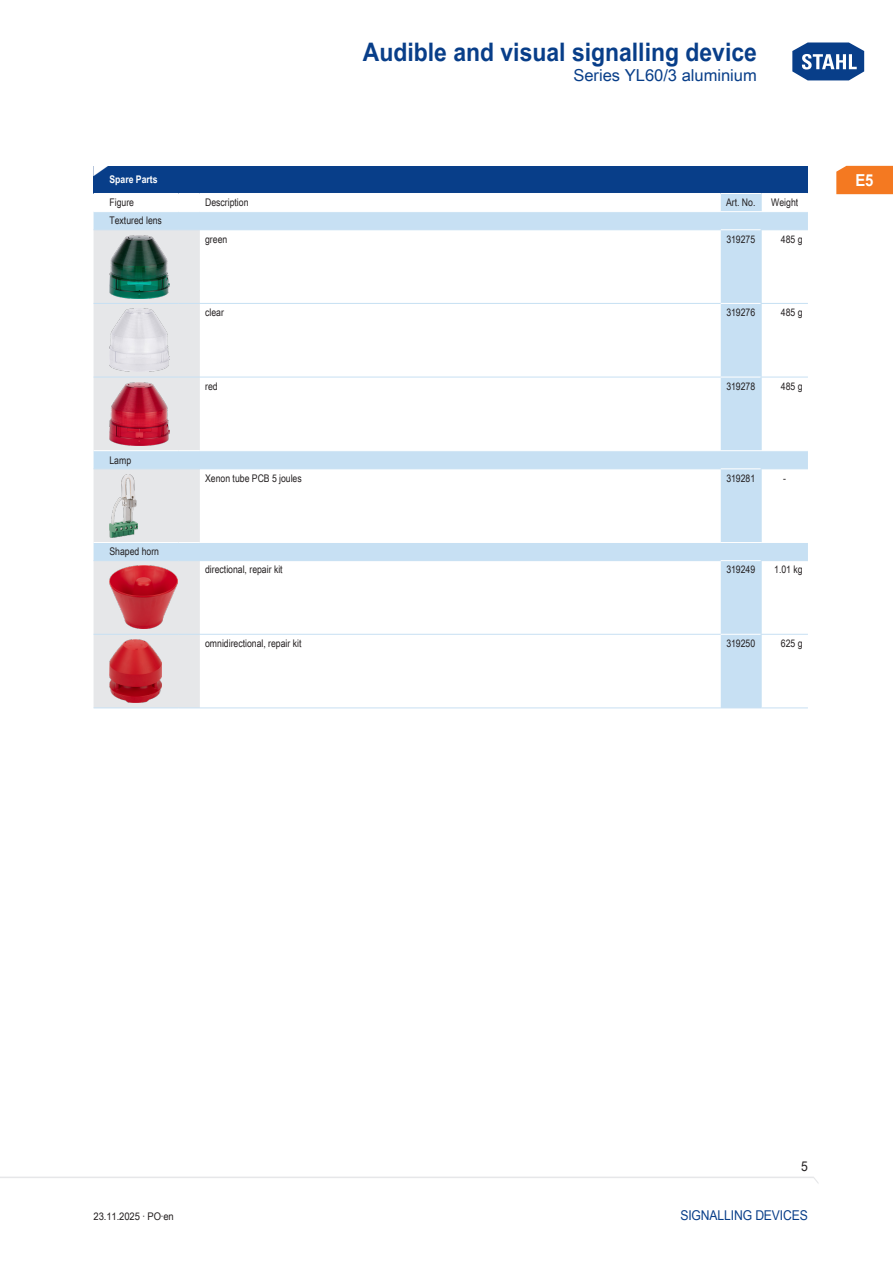
<style>
.page{position:relative;width:893px;height:1263px;background:#fff}
.page>*{position:absolute;margin:0;border:0;box-sizing:border-box;transform-origin:0 0}
.t1{font:700 25.5px "Arial Unicode MS";color:#083e89;scale:.9 1}
.TabHeader1stColumn{font:700 24px "Arial Unicode MS";color:#fff;scale:1.45 1}
.t2{font:16.5px "Arial Unicode MS";color:#083e89}
.t3{font:700 16.5px "Arial Unicode MS";color:#fff;scale:.9 1}
.t4{font:13.5px "Arial Unicode MS";letter-spacing:-.01em;color:#083e89;scale:.9 1}
.t5{font:13.5px "Arial Unicode MS";color:#231f20;scale:.9 1}
.TabBodyLeft{font:10.5px "Arial Unicode MS";color:#231f20;scale:.83 1}
.TabBodyCenter{font:10.5px "Arial Unicode MS";color:#231f20;scale:.83 1}
.TabBody1stColumnTitles{font:10.5px "Arial Unicode MS";color:#231f20;scale:.83 1}
.TabBodyRight{font:10.5px "Arial Unicode MS";color:#231f20;scale:.83 1}
.TabBodyLeft-2{font:10.5px "Arial Unicode MS";color:#231f20;scale:.9 1}
.TabHeader1stColumn-2{font:700 10.5px "Arial Unicode MS";color:#fff;scale:.83 1}
.TabBody1stColumn{font:10.5px "Arial Unicode MS";color:#231f20;scale:.83 1}
</style>
<div class="page">
<svg style="left:792px;top:42px;width:73px;height:39px"></svg>
<svg style="left:0;top:1176px;width:818px;height:7px"></svg>
<div style="left:836px;top:166px;width:57px;height:28px;background:#f47921"></div>
<div style="left:94px;top:166px;width:714px;height:27px;background:#083e89"></div>
<svg style="left:94px;top:194px;width:714px;height:513px"></svg>
<svg style="left:94px;top:230px;width:106px;height:477px;background:#e1e5e9"></svg>
<svg style="left:761px;top:194px;width:1px;height:17px"></svg>
<hr style="left:94px;top:211px;width:85px;height:1px;background:#fff">
<svg style="left:179px;top:211px;width:21px;height:1px"></svg>
<hr style="left:200px;top:211px;width:521px;height:1px;background:#fff">
<hr style="left:721px;top:211px;width:40px;height:1px;background:#fff">
<hr style="left:761px;top:211px;width:47px;height:1px;background:#fff">
<hr style="left:94px;top:229px;width:85px;height:1px;background:#c7e0f3">
<svg style="left:179px;top:229px;width:21px;height:1px"></svg>
<hr style="left:200px;top:229px;width:521px;height:1px;background:#c7e0f3">
<hr style="left:721px;top:229px;width:40px;height:1px;background:#fff">
<hr style="left:761px;top:229px;width:47px;height:1px;background:#c7e0f3">
<hr style="left:761px;top:230px;width:1px;height:73px;background:#c7e0f3">
<hr style="left:94px;top:303px;width:85px;height:1px;background:#c7e0f3">
<svg style="left:179px;top:303px;width:21px;height:1px"></svg>
<hr style="left:200px;top:303px;width:521px;height:1px;background:#c7e0f3">
<hr style="left:721px;top:303px;width:40px;height:1px;background:#fff">
<hr style="left:761px;top:303px;width:47px;height:1px;background:#c7e0f3">
<hr style="left:761px;top:304px;width:1px;height:73px;background:#c7e0f3">
<hr style="left:94px;top:377px;width:85px;height:1px;background:#c7e0f3">
<svg style="left:179px;top:377px;width:21px;height:1px"></svg>
<hr style="left:200px;top:377px;width:521px;height:1px;background:#c7e0f3">
<hr style="left:721px;top:377px;width:40px;height:1px;background:#fff">
<hr style="left:761px;top:377px;width:47px;height:1px;background:#c7e0f3">
<hr style="left:761px;top:377px;width:1px;height:73px;background:#c7e0f3">
<hr style="left:94px;top:450px;width:85px;height:1px;background:#fff">
<svg style="left:179px;top:450px;width:21px;height:1px"></svg>
<hr style="left:200px;top:450px;width:521px;height:1px;background:#fff">
<hr style="left:721px;top:450px;width:40px;height:1px;background:#fff">
<hr style="left:761px;top:450px;width:47px;height:1px;background:#fff">
<hr style="left:94px;top:468px;width:85px;height:1px;background:#c7e0f3">
<svg style="left:179px;top:468px;width:21px;height:1px"></svg>
<hr style="left:200px;top:468px;width:521px;height:1px;background:#c7e0f3">
<hr style="left:721px;top:468px;width:40px;height:1px;background:#fff">
<hr style="left:761px;top:468px;width:47px;height:1px;background:#c7e0f3">
<hr style="left:761px;top:469px;width:1px;height:73px;background:#c7e0f3">
<hr style="left:94px;top:542px;width:85px;height:1px;background:#fff">
<svg style="left:179px;top:542px;width:21px;height:1px"></svg>
<hr style="left:200px;top:542px;width:521px;height:1px;background:#fff">
<hr style="left:721px;top:542px;width:40px;height:1px;background:#fff">
<hr style="left:761px;top:542px;width:47px;height:1px;background:#fff">
<hr style="left:94px;top:560px;width:85px;height:1px;background:#c7e0f3">
<svg style="left:179px;top:560px;width:21px;height:1px"></svg>
<hr style="left:200px;top:560px;width:521px;height:1px;background:#c7e0f3">
<hr style="left:721px;top:560px;width:40px;height:1px;background:#fff">
<hr style="left:761px;top:560px;width:47px;height:1px;background:#c7e0f3">
<hr style="left:761px;top:561px;width:1px;height:73px;background:#c7e0f3">
<hr style="left:94px;top:634px;width:85px;height:1px;background:#c7e0f3">
<hr style="left:94px;top:707px;width:85px;height:1px;background:#c7e0f3">
<svg style="left:179px;top:634px;width:21px;height:1px"></svg>
<svg style="left:179px;top:707px;width:21px;height:1px"></svg>
<hr style="left:200px;top:634px;width:521px;height:1px;background:#c7e0f3">
<hr style="left:200px;top:707px;width:521px;height:1px;background:#c7e0f3">
<hr style="left:721px;top:634px;width:40px;height:1px;background:#fff">
<hr style="left:721px;top:707px;width:40px;height:1px;background:#c7e0f3">
<hr style="left:761px;top:634px;width:47px;height:1px;background:#c7e0f3">
<hr style="left:761px;top:707px;width:47px;height:1px;background:#c7e0f3">
<hr style="left:761px;top:635px;width:1px;height:72px;background:#c7e0f3">
<img style="left:109px;top:235px;width:60px;height:63px">
<img style="left:109px;top:309px;width:61px;height:63px">
<img style="left:109px;top:382px;width:60px;height:63px">
<img style="left:109px;top:474px;width:29px;height:63px">
<img style="left:109px;top:566px;width:68px;height:63px">
<img style="left:109px;top:640px;width:53px;height:63px">
<h1 class="t1" style="left:363px;top:33px;width:439px">Audible and visual signalling device</h1>
<h3 class="t2" style="left:573px;top:63px;width:185px">Series YL60/3 aluminium</h3>
<p class="TabHeader1stColumn" style="left:90px;top:154px;width:16px">◤</p>
<p class="TabHeader1stColumn-2" style="left:109px;top:172px;width:60px">Spare Parts</p>
<p class="TabBody1stColumn" style="left:109px;top:195px;width:31px">Figure</p>
<p class="TabBodyLeft" style="left:205px;top:195px;width:54px">Description</p>
<p class="TabBodyCenter" style="left:726px;top:195px;width:37px">Art. No.</p>
<p class="TabBodyCenter" style="left:771px;top:195px;width:34px">Weight</p>
<p class="TabBody1stColumnTitles" style="left:109px;top:213px;width:65px">Textured lens</p>
<p class="TabBodyLeft" style="left:205px;top:231px;width:28px">green</p>
<p class="TabBodyCenter" style="left:726px;top:231px;width:36px">319275</p>
<p class="TabBodyRight" style="left:781px;top:231px;width:28px">485 g</p>
<p class="TabBodyLeft" style="left:205px;top:305px;width:24px">clear</p>
<p class="TabBodyCenter" style="left:726px;top:305px;width:36px">319276</p>
<p class="TabBodyRight" style="left:781px;top:305px;width:28px">485 g</p>
<p class="TabBody1stColumnTitles" style="left:109px;top:452px;width:28px">Lamp</p>
<p class="TabBody1stColumnTitles" style="left:109px;top:544px;width:61px">Shaped horn</p>
<p class="TabBodyLeft" style="left:205px;top:379px;width:17px">red</p>
<p class="TabBodyCenter" style="left:726px;top:379px;width:36px">319278</p>
<p class="TabBodyRight" style="left:781px;top:379px;width:28px">485 g</p>
<p class="TabBodyLeft" style="left:205px;top:470px;width:118px">Xenon tube PCB 5 joules</p>
<p class="TabBodyCenter" style="left:726px;top:470px;width:36px">319281</p>
<p class="TabBodyCenter" style="left:783px;top:470px;width:5px">-</p>
<p class="TabBodyLeft" style="left:205px;top:562px;width:95px">directional, repair kit</p>
<p class="TabBodyCenter" style="left:726px;top:562px;width:36px">319249</p>
<p class="TabBodyRight" style="left:774px;top:562px;width:36px">1.01 kg</p>
<p class="TabBodyLeft" style="left:205px;top:636px;width:117px">omnidirectional, repair kit</p>
<p class="TabBodyCenter" style="left:726px;top:636px;width:36px">319250</p>
<p class="TabBodyRight" style="left:781px;top:636px;width:28px">625 g</p>
<h3 class="t3" style="left:855px;top:168px;width:22px">E5</h3>
<p class="t5" style="left:801px;top:1157px;width:9px">5</p>
<p class="TabBodyLeft-2" style="left:94px;top:1208px;width:91px">23.11.2025 · PO·en</p>
<p class="t4" style="left:680px;top:1205px;width:141px">Signalling Devices</p>
</div>
